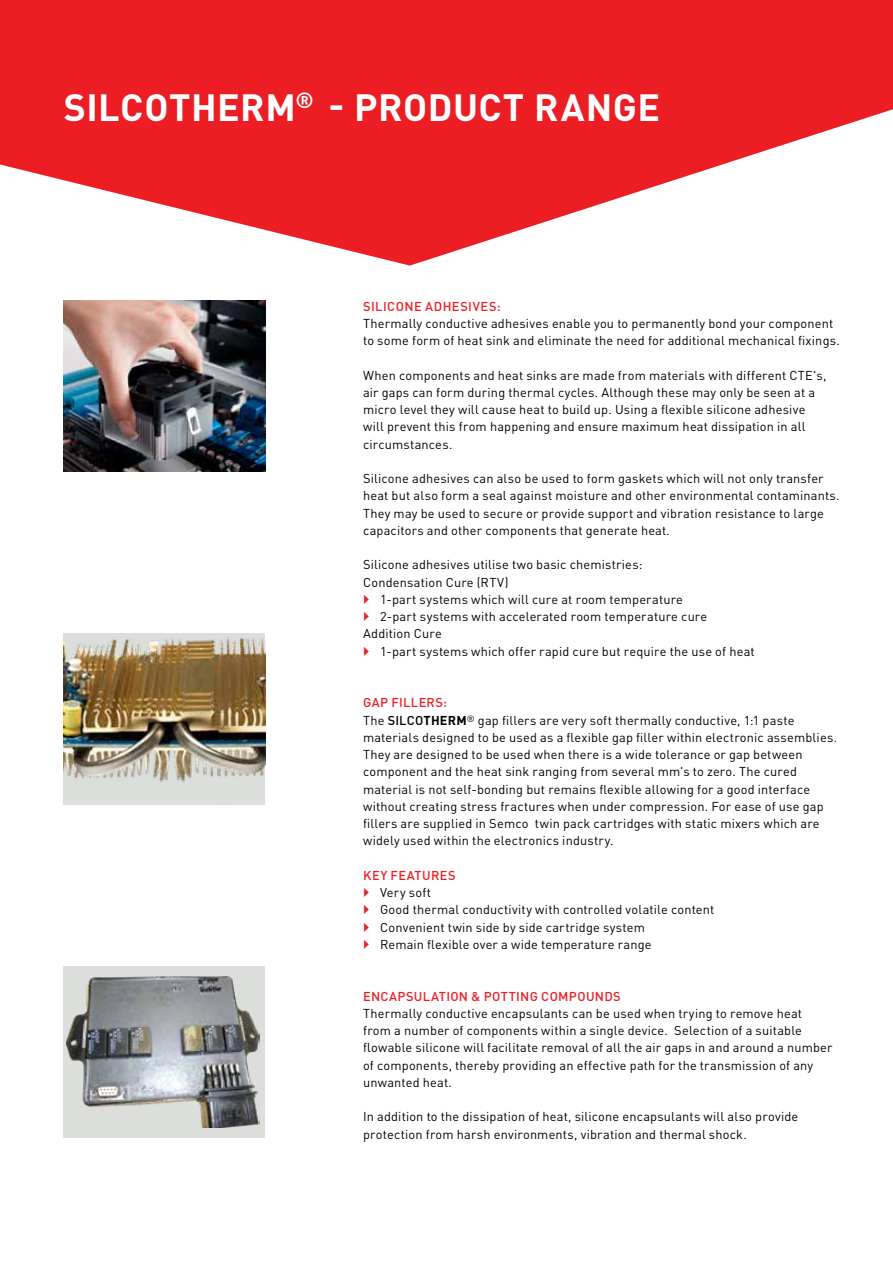
<style>
.page{position:relative;width:893px;height:1263px;background:#fff}
.page>*{position:absolute;margin:0;border:0;box-sizing:border-box;transform-origin:0 0}
.t1{font:700 37.5px "DIN Pro";letter-spacing:.015em;color:#fff}
.t2{font:12.75px/17.2px "DIN Pro";letter-spacing:.015em;color:#000}
.t3{font:500 12.75px "DIN Pro";letter-spacing:.03em;color:#ed1d24}
.s1{font-weight:500;color:#ed1d24}
.s2{font-weight:500}
.s3{font-weight:700}
</style>
<div class="page">
<svg style="left:0;top:0;width:893px;height:266px;fill:#ed1d24"></svg>
<img style="left:64px;top:301px;width:201px;height:171px">
<div style="left:64px;top:633px;width:201px;height:172px;background:#dbdedb"></div>
<img style="left:64px;top:637px;width:201px;height:145px">
<div style="left:64px;top:966px;width:201px;height:171px;background:#dbdedb"></div>
<img style="left:67px;top:976px;width:192px;height:151px">
<h1 class="t1" style="left:64px;top:82px;width:598px">SILCOTHERM<sup>®</sup> - PRODUCT RANGE</h1>
<p class="t3" style="left:363px;top:297px;width:139px">SILICONE ADHESIVES:</p>
<p class="t2" style="left:363px;top:314px;width:478px">Thermally conductive adhesives enable you to permanently bond your component to some form of heat sink and eliminate the need for additional mechanical fixings.</p>
<p class="t2" style="left:363px;top:366px;width:465px">When components and heat sinks are made from materials with different CTE's, air gaps can form during thermal cycles. Although these may only be seen at a micro level they will cause heat to build up. Using a flexible silicone adhesive will prevent this from happening and ensure maximum heat dissipation in all circumstances.</p>
<p class="t2" style="left:363px;top:469px;width:478px">Silicone adhesives can also be used to form gaskets which will not only transfer heat but also form a seal against moisture and other environmental contaminants.<br>They may be used to secure or provide support and vibration resistance to large capacitors and other components that generate heat.</p>
<p class="t2" style="left:363px;top:556px;width:281px">Silicone adhesives utilise two basic chemistries:<br>Condensation Cure (RTV)</p>
<p class="t2" style="left:380px;top:590px;width:304px">1-part systems which will cure at room temperature</p>
<p class="t2" style="left:380px;top:607px;width:329px">2-part systems with accelerated room temperature cure</p>
<p class="t2" style="left:363px;top:625px;width:80px">Addition Cure</p>
<p class="t2" style="left:380px;top:642px;width:376px">1-part systems which offer rapid cure but require the use of heat</p>
<p class="t2" style="left:363px;top:694px;width:476px"><span class="s1">GAP FILLERS:<br></span>The <span class="s2">SILCO</span><span class="s3">THERM</span><sup>®</sup> gap fillers are very soft thermally conductive, 1:1 paste materials designed to be used as a flexible gap filler within electronic assemblies.<br>They are designed to be used when there is a wide tolerance or gap between component and the heat sink ranging from several mm's to zero. The cured material is not self-bonding but remains flexible allowing for a good interface without creating stress fractures when under compression. For ease of use gap fillers are supplied in Semco twin pack cartridges with static mixers which are widely used within the electronics industry.</p>
<p class="t3" style="left:363px;top:866px;width:94px">KEY FEATURES</p>
<p class="t2" style="left:380px;top:883px;width:336px">Very soft<br>Good thermal conductivity with controlled volatile content Convenient twin side by side cartridge system<br>Remain flexible over a wide temperature range</p>
<p class="t3" style="left:363px;top:987px;width:259px">ENCAPSULATION &amp; POTTING COMPOUNDS</p>
<p class="t2" style="left:363px;top:1004px;width:471px">Thermally conductive encapsulants can be used when trying to remove heat from a number of components within a single device. Selection of a suitable flowable silicone will facilitate removal of all the air gaps in and around a number of components, thereby providing an effective path for the transmission of any unwanted heat.</p>
<p class="t2" style="left:363px;top:1108px;width:437px">In addition to the dissipation of heat, silicone encapsulants will also provide protection from harsh environments, vibration and thermal shock.</p>
</div>
